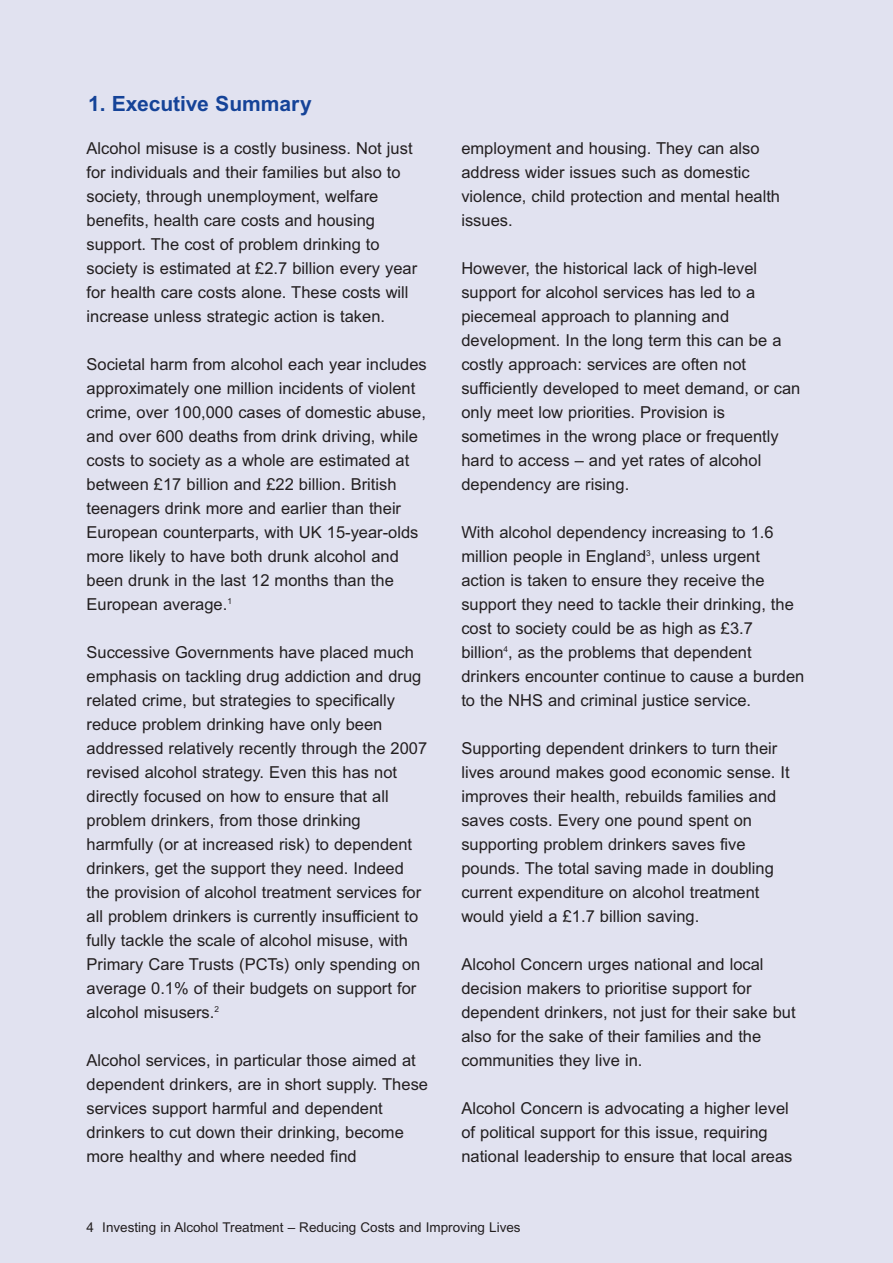
<style>
.page{position:relative;width:893px;height:1263px;background:#e1e2f0}
.page>*{position:absolute;margin:0;border:0;box-sizing:border-box;transform-origin:0 0}
.t1{font:700 21px "Arial SFMT";color:#154398}
.t2{font:16.5px/24px "Arial";color:#231f20}
.t3{font:13.5px "Arial";color:#231f20}
</style>
<div class="page">
<p class="t1" style="left:88px;top:96px;width:225px">1. Executive Summary</p>
<p class="t2" style="left:87px;top:136px;width:332px">Alcohol misuse is a costly business. Not just for individuals and their families but also to society, through unemployment, welfare benefits, health care costs and housing support. The cost of problem drinking to society is estimated at £2.7 billion every year for health care costs alone. These costs will increase unless strategic action is taken.</p>
<p class="t2" style="left:87px;top:352px;width:342px">Societal harm from alcohol each year includes approximately one million incidents of violent crime, over 100,000 cases of domestic abuse, and over 600 deaths from drink driving, while costs to society as a whole are estimated at between £17 billion and £22 billion. British teenagers drink more and earlier than their European counterparts, with UK 15-year-olds more likely to have both drunk alcohol and been drunk in the last 12 months than the European average.<sup>1</sup></p>
<p class="t2" style="left:87px;top:640px;width:342px">Successive Governments have placed much emphasis on tackling drug addiction and drug related crime, but strategies to specifically reduce problem drinking have only been addressed relatively recently through the 2007 revised alcohol strategy. Even this has not directly focused on how to ensure that all problem drinkers, from those drinking harmfully (or at increased risk) to dependent drinkers, get the support they need. Indeed the provision of alcohol treatment services for all problem drinkers is currently insufficient to fully tackle the scale of alcohol misuse, with Primary Care Trusts (PCTs) only spending on average 0.1% of their budgets on support for alcohol misusers.<sup>2</sup></p>
<p class="t2" style="left:87px;top:1048px;width:343px">Alcohol services, in particular those aimed at dependent drinkers, are in short supply. These services support harmful and dependent drinkers to cut down their drinking, become more healthy and where needed find</p>
<p class="t2" style="left:461px;top:136px;width:320px">employment and housing. They can also address wider issues such as domestic violence, child protection and mental health issues.</p>
<p class="t2" style="left:461px;top:256px;width:341px">However, the historical lack of high-level support for alcohol services has led to a piecemeal approach to planning and development. In the long term this can be a costly approach: services are often not sufficiently developed to meet demand, or can only meet low priorities. Provision is sometimes in the wrong place or frequently hard to access – and yet rates of alcohol dependency are rising.</p>
<p class="t2" style="left:461px;top:520px;width:345px">With alcohol dependency increasing to 1.6 million people in England<sup>3</sup>, unless urgent action is taken to ensure they receive the support they need to tackle their drinking, the cost to society could be as high as £3.7 billion<sup>4</sup>, as the problems that dependent drinkers encounter continue to cause a burden to the NHS and criminal justice service.</p>
<p class="t2" style="left:461px;top:736px;width:330px">Supporting dependent drinkers to turn their lives around makes good economic sense. It improves their health, rebuilds families and saves costs. Every one pound spent on supporting problem drinkers saves five pounds. The total saving made in doubling current expenditure on alcohol treatment would yield a £1.7 billion saving.</p>
<p class="t2" style="left:461px;top:952px;width:336px">Alcohol Concern urges national and local decision makers to prioritise support for dependent drinkers, not just for their sake but also for the sake of their families and the communities they live in.</p>
<p class="t2" style="left:461px;top:1096px;width:333px">Alcohol Concern is advocating a higher level of political support for this issue, requiring national leadership to ensure that local areas</p>
<p class="t3" style="left:87px;top:1219px;width:436px">4 Investing in Alcohol Treatment – Reducing Costs and Improving Lives</p>
</div>
